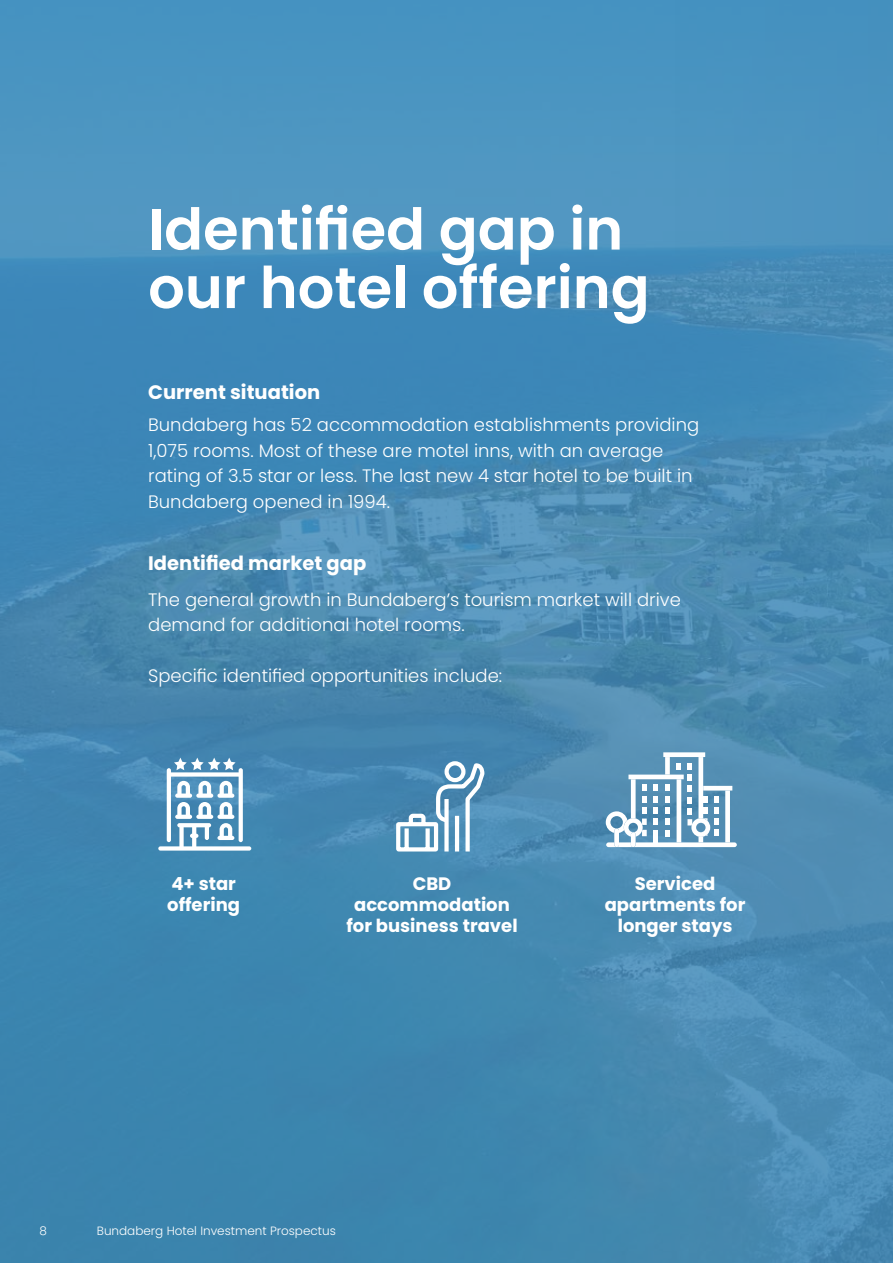
<style>
.page{position:relative;width:893px;height:1263px;background:#fff}
.page>*{position:absolute;margin:0;border:0;box-sizing:border-box;transform-origin:0 0}
.t1{font:600 57.45px/58.5px "Poppins";color:#fff}
.t2{font:700 19.5px "Poppins";color:#fff}
.t3{font:300 18px/25.5px "Poppins";color:#fff}
.t4{font:700 18px/21px "Poppins";color:#fff;text-align:center}
.t5{font:300 12px "Poppins";color:#fff}
</style>
<div class="page">
<img style="left:0;top:0;width:675px;height:1263px">
<div style="left:675px;top:0;width:218px;height:1263px;background:#448cba"></div>
<svg style="left:394px;top:759px;width:92px;height:97px"></svg>
<svg style="left:606px;top:752px;width:131px;height:95px"></svg>
<div style="left:631px;top:832px;width:5px;height:15px;background:#fff;border-radius:2px"></div>
<svg style="left:158px;top:757px;width:93px;height:94px"></svg>
<h1 class="t1" style="left:148px;top:200px;width:503px">Identified gap in our hotel offering</h1>
<p class="t2" style="left:148px;top:380px;width:174px">Current situation</p>
<p class="t3" style="left:148px;top:412px;width:553px">Bundaberg has 52 accommodation establishments providing 1,075 rooms. Most of these are motel inns, with an average rating of 3.5 star or less. The last new 4 star hotel to be built in Bundaberg opened in 1994.</p>
<p class="t2" style="left:148px;top:552px;width:220px">Identified market gap</p>
<p class="t3" style="left:148px;top:587px;width:534px">The general growth in Bundaberg’s tourism market will drive demand for additional hotel rooms.</p>
<p class="t3" style="left:148px;top:663px;width:355px">Specific identified opportunities include:</p>
<p class="t4" style="left:167px;top:873px;width:74px;text-align:left">4+ star offering</p>
<p class="t4" style="left:346px;top:873px;width:173px">CBD accommodation for business travel</p>
<p class="t4" style="left:605px;top:873px;width:142px">Serviced apartments for longer stays</p>
<p class="t5" style="left:39px;top:1223px;width:9px">8</p>
<p class="t5" style="left:97px;top:1224px;width:240px">Bundaberg Hotel Investment Prospectus</p>
</div>
